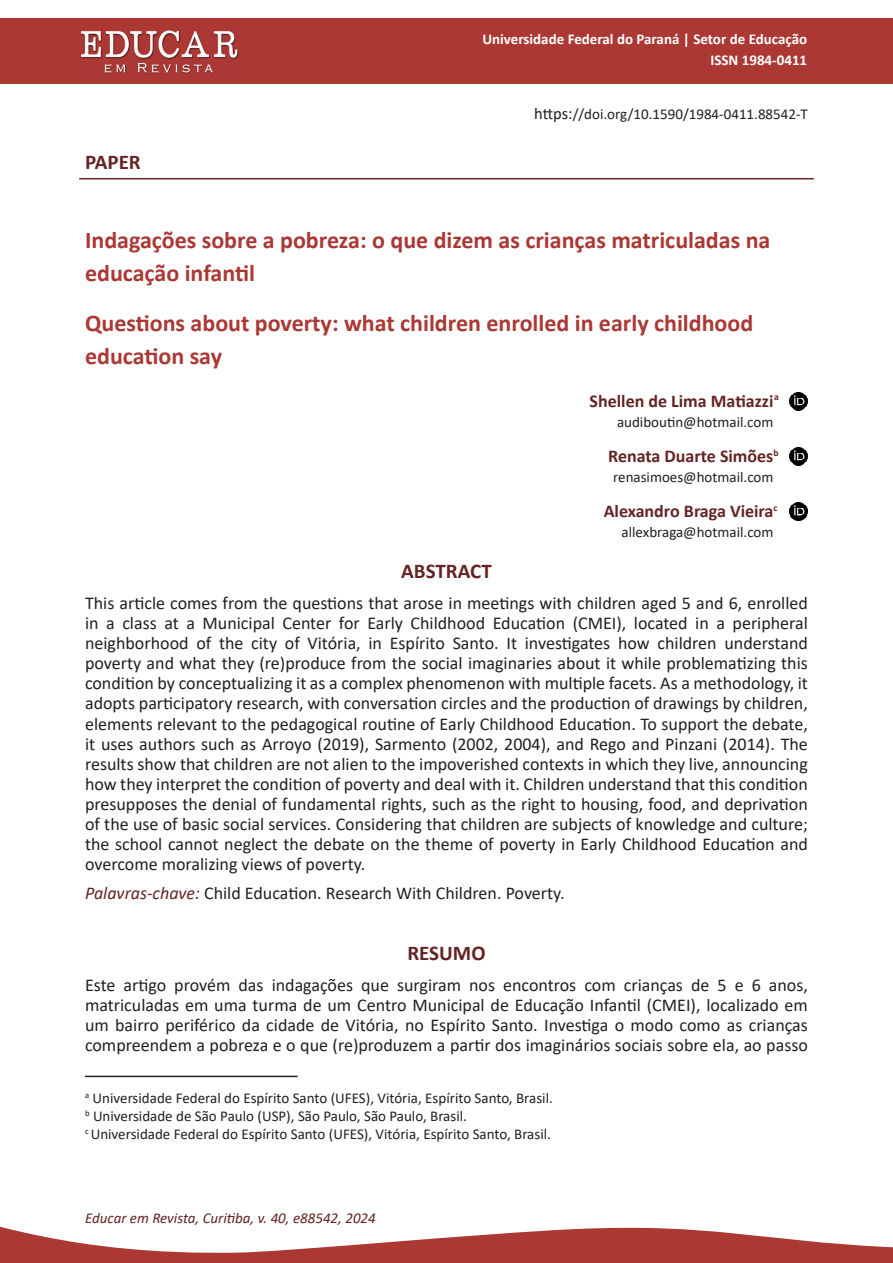
<style>
.page{position:relative;width:893px;height:1263px;background:#fff}
.page>*{position:absolute;margin:0;border:0;box-sizing:border-box;transform-origin:0 0}
._4-TÍTULO_ARTIGO_idioma_principal{font:700 24px/33px "Calibri";color:#ab3834}
._5-TÍTULO_ARTIGO_idiomas_secundários{font:700 24px/33px "Calibri";color:#ab3834}
._10-TÍTULO_RESUMO{font:700 21px "Calibri";color:#632423}
._2-GÊNERO__Artigo_Dossiê{font:700 21px "Calibri";color:#632423}
._12-TEXTO_RESUMO_ABSTRACT{font:18px/20.1px "Calibri";color:#231f20;text-align:justify}
._6-AUTOR_nome{font:700 18px "Calibri";color:#632423}
._13-PALAVRAS-CHAVE_KEYWORDS{font:18px "Calibri";color:#231f20}
._9-NOTA_AUTOR_2_e_3{font:15px "Calibri";color:#231f20}
._8-NOTA_AUTOR_1{font:15px "Calibri";color:#231f20}
._7-AUTOR_e-mail{font:15px "Calibri";color:#231f20}
.t1{font:700 15px "Calibri";color:#fff}
._1-DOI_primeira_pág{font:15px "Calibri";color:#231f20}
.t2{font:italic 15px "Calibri";color:#632423}
._19-FONTE_FIGURA{font:700 9.6px "Calibri";color:#632423}
.s1{font-size:16.5px}
.s2{font-style:italic;color:#632423}
</style>
<div class="page">
<div style="left:0;top:18px;width:893px;height:66px;background:#ab3833"></div>
<svg style="left:0;top:1226px;width:893px;height:37px"></svg>
<img style="left:81px;top:30px;width:158px;height:44px">
<img style="left:790px;top:392px;width:18px;height:16px">
<svg style="left:792px;top:408px;width:13px;height:2px"></svg>
<img style="left:790px;top:447px;width:18px;height:19px">
<img style="left:790px;top:502px;width:18px;height:19px">
<hr style="left:79px;top:178px;width:735px;height:1px;background:#632423">
<hr style="left:85px;top:1076px;width:213px;height:1px;background:#231f20">
<p class="t1" style="left:482px;top:28px;width:326px">Universidade Federal do Paraná | Setor de Educação</p>
<p class="t1" style="left:710px;top:49px;width:98px">ISSN 1984-0411</p>
<p class="_2-GÊNERO__Artigo_Dossiê" style="left:85px;top:147px;width:57px">PAPER</p>
<p class="_1-DOI_primeira_pág" style="left:534px;top:103px;width:275px"><span class="s1">https:</span>//doi.org/10.1590/1984-0411.88542-T</p>
<p class="_4-TÍTULO_ARTIGO_idioma_principal" style="left:85px;top:223px;width:687px">Indagações sobre a pobreza: o que dizem as crianças matriculadas na educação infantil</p>
<p class="_5-TÍTULO_ARTIGO_idiomas_secundários" style="left:85px;top:306px;width:670px">Questions about poverty: what children enrolled in early childhood education say</p>
<p class="_6-AUTOR_nome" style="left:590px;top:388px;width:185px">Shellen de Lima Matiazzi</p>
<p class="_7-AUTOR_e-mail" style="left:617px;top:411px;width:158px">audiboutin@hotmail.com</p>
<p class="_6-AUTOR_nome" style="left:608px;top:443px;width:167px">Renata Duarte Simões</p>
<p class="_7-AUTOR_e-mail" style="left:613px;top:466px;width:162px">renasimoes@hotmail.com</p>
<p class="_6-AUTOR_nome" style="left:604px;top:499px;width:171px">Alexandro Braga Vieira</p>
<p class="_7-AUTOR_e-mail" style="left:621px;top:521px;width:153px">allexbraga@hotmail.com</p>
<p class="_10-TÍTULO_RESUMO" style="left:401px;top:556px;width:92px">ABSTRACT</p>
<p class="_12-TEXTO_RESUMO_ABSTRACT" style="left:85px;top:592px;width:724px">This article comes from the questions that arose in meetings with children aged 5 and 6, enrolled in a class at a Municipal Center for Early Childhood Education (CMEI), located in a peripheral neighborhood of the city of Vitória, in Espírito Santo. It investigates how children understand poverty and what they (re)produce from the social imaginaries about it while problematizing this condition by conceptualizing it as a complex phenomenon with multiple facets. As a methodology, it adopts participatory research, with conversation circles and the production of drawings by children, elements relevant to the pedagogical routine of Early Childhood Education. To support the debate, it uses authors such as Arroyo (2019), Sarmento (2002, 2004), and Rego and Pinzani (2014). The results show that children are not alien to the impoverished contexts in which they live, announcing how they interpret the condition of poverty and deal with it. Children understand that this condition presupposes the denial of fundamental rights, such as the right to housing, food, and deprivation of the use of basic social services. Considering that children are subjects of knowledge and culture; the school cannot neglect the debate on the theme of poverty in Early Childhood Education and overcome moralizing views of poverty.</p>
<p class="_13-PALAVRAS-CHAVE_KEYWORDS" style="left:85px;top:880px;width:481px"><span class="s2">Palavras-chave:</span> Child Education. Research With Children. Poverty.</p>
<p class="_19-FONTE_FIGURA" style="left:774px;top:390px;width:6px">a</p>
<p class="_19-FONTE_FIGURA" style="left:773px;top:446px;width:7px">b</p>
<p class="_19-FONTE_FIGURA" style="left:773px;top:501px;width:6px">c</p>
<p class="_10-TÍTULO_RESUMO" style="left:407px;top:938px;width:80px">RESUMO</p>
<p class="_12-TEXTO_RESUMO_ABSTRACT" style="left:85px;top:974px;width:724px">Este artigo provém das indagações que surgiram nos encontros com crianças de 5 e 6 anos, matriculadas em uma turma de um Centro Municipal de Educação Infantil (CMEI), localizado em um bairro periférico da cidade de Vitória, no Espírito Santo. Investiga o modo como as crianças compreendem a pobreza e o que (re)produzem a partir dos imaginários sociais sobre ela, ao passo</p>
<p class="_8-NOTA_AUTOR_1" style="left:85px;top:1087px;width:469px"><sup>a</sup> Universidade Federal do Espírito Santo (UFES), Vitória, Espírito Santo, Brasil.</p>
<p class="_9-NOTA_AUTOR_2_e_3" style="left:85px;top:1105px;width:383px"><sup>b</sup> Universidade de São Paulo (USP), São Paulo, São Paulo, Brasil.</p>
<p class="_9-NOTA_AUTOR_2_e_3" style="left:85px;top:1123px;width:467px"><sup>c</sup> Universidade Federal do Espírito Santo (UFES), Vitória, Espírito Santo, Brasil.</p>
<p class="t2" style="left:85px;top:1208px;width:292px">Educar em Revista, Curitiba, v. 40, e88542, 2024</p>
</div>
